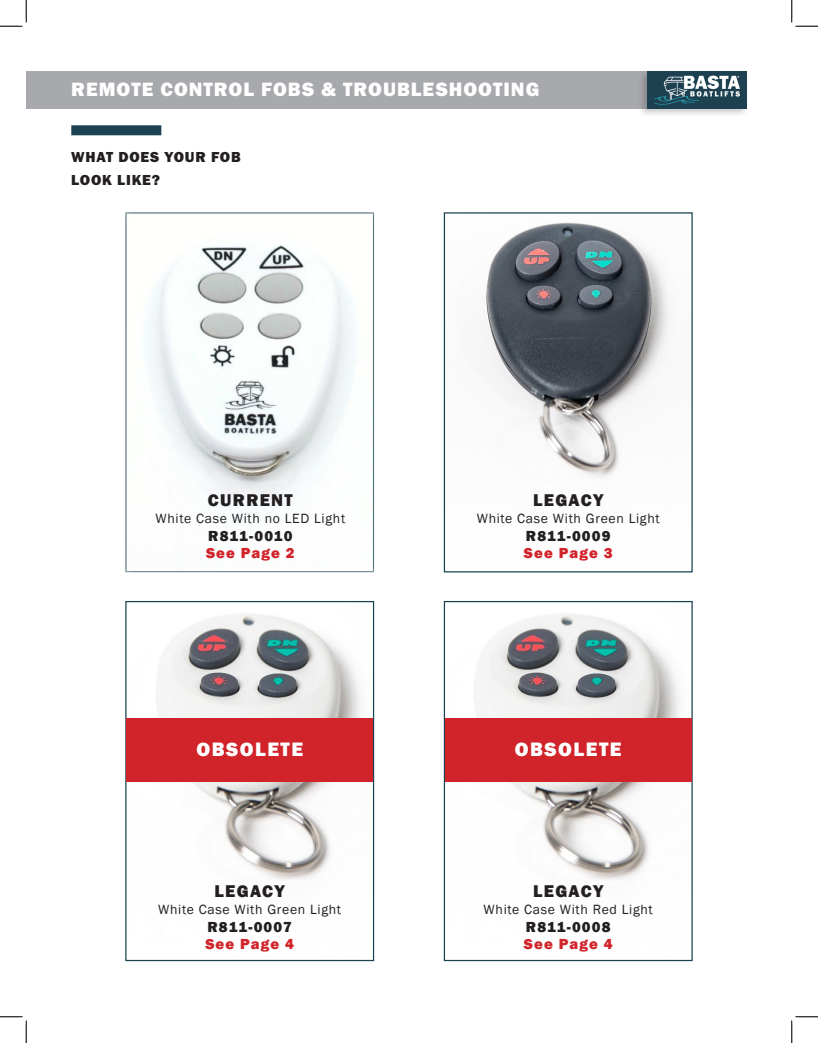
<style>
.page{position:relative;width:818px;height:1043px;background:#fff}
.page>*{position:absolute;margin:0;border:0;box-sizing:border-box;transform-origin:0 0}
.t1{font:20px "Franklin Gothic URW Hea";letter-spacing:.05em;color:#fff}
.t2{font:800 20px "Franklin Gothic";letter-spacing:.075em;color:#fff}
.t3{font:800 17.5px "Franklin Gothic";letter-spacing:.075em;color:#231f20}
.t4{font:800 15px "Franklin Gothic";letter-spacing:.075em;color:#231f20}
.t5{font:800 15px "Franklin Gothic";letter-spacing:.075em;color:#d1232a}
.t6{font:15px/22.5px "Franklin Gothic URW Hea";letter-spacing:.05em;color:#231f20}
.t7{font:13.75px "Franklin Gothic";letter-spacing:.05em;color:#231f20}
</style>
<div class="page">
<div style="left:125px;top:212px;width:251px;height:361px;background:#fff;opacity:.75"></div>
<div style="left:26px;top:71px;width:720px;height:38px;background:#a8a9ad"></div>
<div style="left:637px;top:69px;width:111px;height:49px;background:#231f20;opacity:.25"></div>
<img style="left:647px;top:71px;width:99px;height:38px">
<div style="left:71px;top:125px;width:90px;height:10px;background:#1d4252"></div>
<img style="left:480px;top:222px;width:190px;height:256px">
<div style="left:444px;top:212px;width:248px;height:360px;border:1px solid #1d4252"></div>
<img style="left:127px;top:614px;width:245px;height:266px">
<div style="left:125px;top:601px;width:249px;height:360px;border:1px solid #1d4252"></div>
<img style="left:446px;top:614px;width:244px;height:266px">
<div style="left:444px;top:601px;width:248px;height:360px;border:1px solid #1d4252"></div>
<div style="left:127px;top:718px;width:246px;height:63px;background:#d1232a"></div>
<div style="left:445px;top:718px;width:246px;height:63px;background:#d1232a"></div>
<svg style="left:0;top:0;width:27px;height:27px"></svg>
<svg style="left:0;top:1016px;width:27px;height:26px"></svg>
<svg style="left:791px;top:0;width:27px;height:27px"></svg>
<svg style="left:791px;top:1016px;width:27px;height:26px"></svg>
<p class="t1" style="left:71px;top:76px;width:469px">REMOTE CONTROL FOBS &amp; TROUBLESHOOTING</p>
<p class="t6" style="left:71px;top:145px;width:171px">WHAT DOES YOUR FOB<br>LOOK LIKE?</p>
<p class="t3" style="left:208px;top:488px;width:86px">CURRENT</p>
<p class="t7" style="left:155px;top:510px;width:191px">White Case With no LED Light</p>
<p class="t4" style="left:208px;top:526px;width:86px">R811-0010</p>
<p class="t5" style="left:206px;top:543px;width:90px">See Page 2</p>
<p class="t3" style="left:533px;top:488px;width:72px">LEGACY</p>
<p class="t7" style="left:476px;top:510px;width:184px">White Case With Green Light</p>
<p class="t4" style="left:526px;top:526px;width:86px">R811-0009</p>
<p class="t5" style="left:524px;top:543px;width:90px">See Page 3</p>
<p class="t2" style="left:196px;top:736px;width:108px">OBSOLETE</p>
<p class="t2" style="left:515px;top:736px;width:108px">OBSOLETE</p>
<p class="t3" style="left:214px;top:879px;width:72px">LEGACY</p>
<p class="t7" style="left:158px;top:901px;width:184px">White Case With Green Light</p>
<p class="t4" style="left:207px;top:916px;width:86px">R811-0007</p>
<p class="t5" style="left:205px;top:934px;width:90px">See Page 4</p>
<p class="t3" style="left:533px;top:879px;width:72px">LEGACY</p>
<p class="t7" style="left:483px;top:901px;width:171px">White Case With Red Light</p>
<p class="t4" style="left:526px;top:916px;width:86px">R811-0008</p>
<p class="t5" style="left:524px;top:934px;width:90px">See Page 4</p>
</div>
